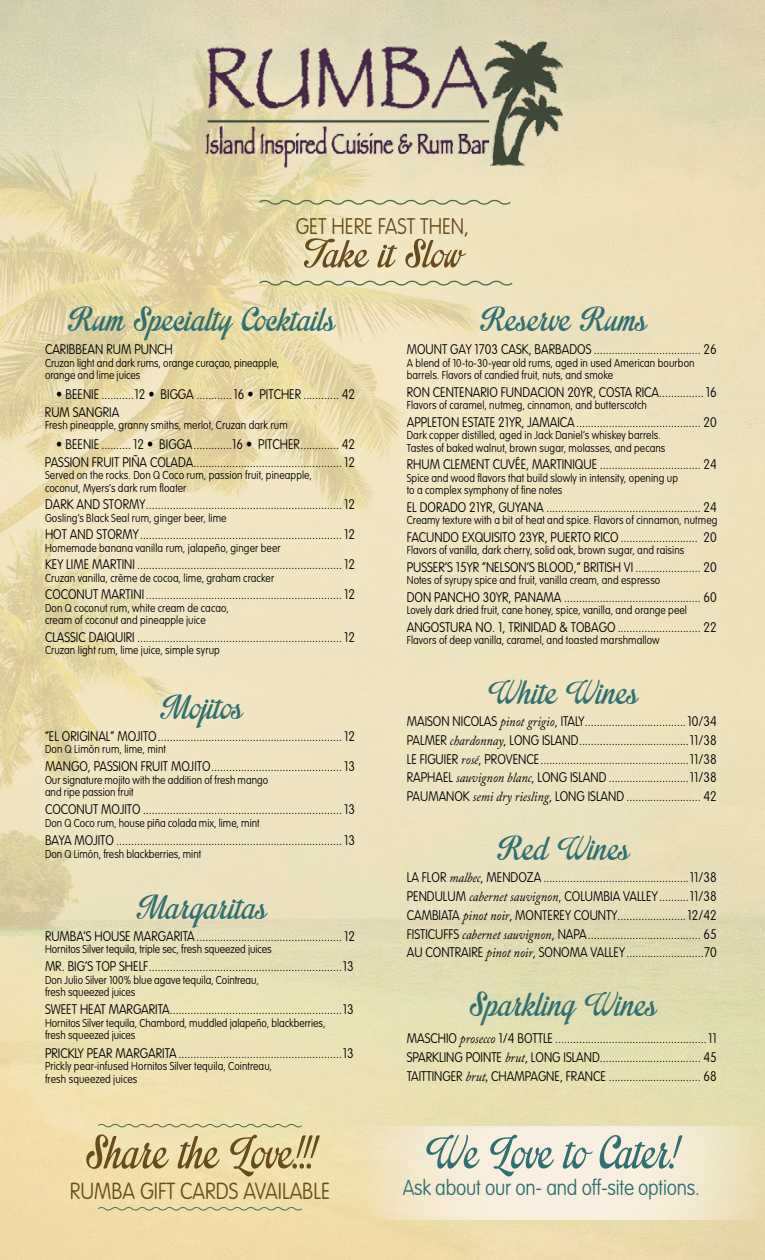
<style>
.page{position:relative;width:765px;height:1260px;background:#fff}
.page>*{position:absolute;margin:0;border:0;box-sizing:border-box;transform-origin:0 0}
.t1{font:64.25px "Impregnable Personal Use Only";color:#684c1d;scale:.9 1}
.t2{font:64.25px "Impregnable Personal Use Only";color:#307072;scale:.9 1}
.t3{font:53.88px "Impregnable Personal Use Only";color:#684c1d}
.t4{font:46.25px "Impregnable Personal Use Only";color:#307072}
.t5{font:100 23px "VAG Rounded";color:#684c1d;scale:.9 1}
.t6{font:100 22.25px "VAG Rounded";color:#684c1d;scale:.9 1}
.t7{font:100 21.25px "VAG Rounded";letter-spacing:-.01em;color:#307072;scale:.9 1}
.t8{font:100 13.75px/18.8px "VAG Rounded";color:#000;text-align:justify;scale:.9 1}
.t9{font:100 11.25px/12.5px "VAG Rounded";letter-spacing:.01em;color:#000;scale:.9 1}
.s1{font-family:"Adobe Caslon Pro";font-weight:400;font-style:italic}
</style>
<div class="page">
<img style="left:0;top:0;width:765px;height:1260px">
<svg style="left:258px;top:198px;width:254px;height:9px"></svg>
<svg style="left:258px;top:279px;width:256px;height:8px"></svg>
<svg style="left:97px;top:1206px;width:206px;height:6px"></svg>
<svg style="left:97px;top:1123px;width:206px;height:6px"></svg>
<svg style="left:360px;top:1126px;width:405px;height:93px;fill:#f6edd9"></svg>
<img style="left:202px;top:35px;width:360px;height:135px">
<h3 class="t6" style="left:296px;top:214px;width:194px">GET HERE FAST THEN,</h3>
<h2 class="t3" style="left:304px;top:230px;width:159px">Take it Slow</h2>
<h3 class="t4" style="left:68px;top:299px;width:269px">Rum Specialty Cocktails</h3>
<p class="t8" style="left:45px;top:341px;width:144px">CARIBBEAN RUM PUNCH</p>
<p class="t9" style="left:45px;top:357px;width:262px">Cruzan light and dark rums, orange curaçao, pineapple, orange and lime juices</p>
<p class="t8" style="left:45px;top:386px;width:346px;line-height:17.5px;text-indent:11px">• BEENIE ...........12 • BIGGA ............16 • PITCHER ............ 42<br>RUM SANGRIA</p>
<p class="t9" style="left:45px;top:420px;width:271px">Fresh pineapple, granny smiths, merlot, Cruzan dark rum</p>
<p class="t8" style="left:45px;top:436px;width:346px;line-height:17.5px;text-align:right">• BEENIE .......... 12 • BIGGA.............16 • PITCHER............. 42<br>PASSION FRUIT PIÑA COLADA.................................................. 12</p>
<p class="t9" style="left:45px;top:470px;width:298px">Served on the rocks. Don Q Coco rum, passion fruit, pineapple, coconut, Myers’s dark rum floater</p>
<p class="t8" style="left:45px;top:496px;width:346px">DARK AND STORMY.................................................................. 12</p>
<p class="t9" style="left:45px;top:512px;width:203px">Gosling’s Black Seal rum, ginger beer, lime</p>
<p class="t8" style="left:45px;top:526px;width:346px">HOT AND STORMY.................................................................... 12</p>
<p class="t9" style="left:45px;top:542px;width:263px">Homemade banana vanilla rum, jalapeño, ginger beer</p>
<p class="t8" style="left:45px;top:556px;width:346px">KEY LIME MARTINI ..................................................................... 12</p>
<p class="t9" style="left:45px;top:572px;width:256px">Cruzan vanilla, crème de cocoa, lime, graham cracker</p>
<p class="t8" style="left:45px;top:586px;width:346px">COCONUT MARTINI .................................................................. 12</p>
<p class="t9" style="left:45px;top:602px;width:206px">Don Q coconut rum, white cream de cacao, cream of coconut and pineapple juice</p>
<p class="t8" style="left:45px;top:628px;width:346px">CLASSIC DAIQUIRI ..................................................................... 12</p>
<p class="t9" style="left:45px;top:645px;width:196px">Cruzan light rum, lime juice, simple syrup</p>
<h3 class="t4" style="left:160px;top:687px;width:84px">Mojitos</h3>
<p class="t8" style="left:45px;top:727px;width:346px">“EL ORIGINAL” MOJITO.............................................................. 12</p>
<p class="t9" style="left:45px;top:743px;width:136px">Don Q Limón rum, lime, mint</p>
<p class="t8" style="left:45px;top:758px;width:346px">MANGO, PASSION FRUIT MOJITO............................................ 13</p>
<p class="t9" style="left:45px;top:774px;width:250px">Our signature mojito with the addition of fresh mango and ripe passion fruit</p>
<p class="t8" style="left:45px;top:801px;width:346px">COCONUT MOJITO ................................................................... 13</p>
<p class="t9" style="left:45px;top:817px;width:240px">Don Q Coco rum, house piña colada mix, lime, mint</p>
<p class="t8" style="left:45px;top:831px;width:346px">BAYA MOJITO ............................................................................ 13</p>
<p class="t9" style="left:45px;top:848px;width:175px">Don Q Limón, fresh blackberries, mint</p>
<h3 class="t4" style="left:137px;top:887px;width:132px">Margaritas</h3>
<p class="t8" style="left:45px;top:927px;width:346px">RUMBA’S HOUSE MARGARITA................................................. 12</p>
<p class="t9" style="left:45px;top:943px;width:253px">Hornitos Silver tequila, triple sec, fresh squeezed juices</p>
<p class="t8" style="left:45px;top:958px;width:345px">MR. BIG’S TOP SHELF.................................................................13</p>
<p class="t9" style="left:45px;top:974px;width:239px">Don Julio Silver 100% blue agave tequila, Cointreau, fresh squeezed juices</p>
<p class="t8" style="left:45px;top:1001px;width:345px">SWEET HEAT MARGARITA..........................................................13</p>
<p class="t9" style="left:45px;top:1017px;width:313px">Hornitos Silver tequila, Chambord, muddled jalapeño, blackberries, fresh squeezed juices</p>
<p class="t8" style="left:45px;top:1044px;width:345px">PRICKLY PEAR MARGARITA .......................................................13</p>
<p class="t9" style="left:45px;top:1060px;width:254px">Prickly pear-infused Hornitos Silver tequila, Cointreau, fresh squeezed juices</p>
<h1 class="t1" style="left:86px;top:1124px;width:254px">Share the Love!!!</h1>
<h3 class="t5" style="left:70px;top:1178px;width:291px">RUMBA GIFT CARDS AVAILABLE</h3>
<h3 class="t4" style="left:480px;top:299px;width:168px">Reserve Rums</h3>
<p class="t8" style="left:407px;top:341px;width:346px">MOUNT GAY 1703 CASK, BARBADOS .................................... 26</p>
<p class="t9" style="left:407px;top:357px;width:321px">A blend of 10-to-30-year old rums, aged in used American bourbon barrels. Flavors of candied fruit, nuts, and smoke</p>
<p class="t8" style="left:407px;top:383px;width:346px">RON CENTENARIO FUNDACION 20YR, COSTA RICA............... 16</p>
<p class="t9" style="left:407px;top:400px;width:268px">Flavors of caramel, nutmeg, cinnamon, and butterscotch</p>
<p class="t8" style="left:407px;top:413px;width:346px">APPLETON ESTATE 21YR, JAMAICA.......................................... 20</p>
<p class="t9" style="left:407px;top:430px;width:289px">Dark copper distilled, aged in Jack Daniel’s whiskey barrels.<br>Tastes of baked walnut, brown sugar, molasses, and pecans</p>
<p class="t8" style="left:407px;top:456px;width:346px">RHUM CLEMENT CUVÉE, MARTINIQUE .................................. 24</p>
<p class="t9" style="left:407px;top:472px;width:303px">Spice and wood flavors that build slowly in intensity, opening up to a complex symphony of fine notes</p>
<p class="t8" style="left:407px;top:498px;width:346px">EL DORADO 21YR, GUYANA .................................................... 24</p>
<p class="t9" style="left:407px;top:515px;width:347px">Creamy texture with a bit of heat and spice. Flavors of cinnamon, nutmeg</p>
<p class="t8" style="left:407px;top:528px;width:346px">FACUNDO EXQUISITO 23YR, PUERTO RICO .......................... 20</p>
<p class="t9" style="left:407px;top:545px;width:310px">Flavors of vanilla, dark cherry, solid oak, brown sugar, and raisins</p>
<p class="t8" style="left:407px;top:558px;width:346px">PUSSER’S 15YR “NELSON’S BLOOD,” BRITISH VI ...................... 20</p>
<p class="t9" style="left:407px;top:575px;width:283px">Notes of syrupy spice and fruit, vanilla cream, and espresso</p>
<p class="t8" style="left:407px;top:588px;width:346px">DON PANCHO 30YR, PANAMA .............................................. 60</p>
<p class="t9" style="left:407px;top:605px;width:313px">Lovely dark dried fruit, cane honey, spice, vanilla, and orange peel</p>
<p class="t8" style="left:407px;top:618px;width:346px">ANGOSTURA NO. 1, TRINIDAD &amp; TOBAGO ............................ 22</p>
<p class="t9" style="left:407px;top:635px;width:283px">Flavors of deep vanilla, caramel, and toasted marshmallow</p>
<h3 class="t4" style="left:489px;top:671px;width:151px">White Wines</h3>
<p class="t8" style="left:407px;top:712px;width:346px">MAISON NICOLAS <span class="s1">pinot grigio</span>, ITALY..................................10/34<br>PALMER <span class="s1">chardonnay</span>, LONG ISLAND.....................................11/38<br>LE FIGUIER <span class="s1">rosé</span>, PROVENCE..................................................11/38<br>RAPHAEL <span class="s1">sauvignon blanc</span>, LONG ISLAND ...........................11/38<br>PAUMANOK <span class="s1">semi dry riesling</span>, LONG ISLAND ......................... 42</p>
<h3 class="t4" style="left:497px;top:828px;width:134px">Red Wines</h3>
<p class="t8" style="left:407px;top:869px;width:346px">LA FLOR <span class="s1">malbec</span>, MENDOZA .................................................11/38<br>PENDULUM <span class="s1">cabernet sauvignon</span>, COLUMBIA VALLEY ..........11/38<br>CAMBIATA <span class="s1">pinot noir</span>, MONTEREY COUNTY.......................12/42<br>FISTICUFFS <span class="s1">cabernet sauvignon</span>, NAPA...................................... 65<br>AU CONTRAIRE <span class="s1">pinot noir</span>, SONOMA VALLEY ..........................70</p>
<h3 class="t4" style="left:470px;top:984px;width:188px">Sparkling Wines</h3>
<p class="t8" style="left:407px;top:1030px;width:346px">MASCHIO <span class="s1">prosecco</span> 1/4 BOTTLE ...................................................11<br>SPARKLING POINTE <span class="s1">brut</span>, LONG ISLAND.................................. 45<br>TAITTINGER <span class="s1">brut,</span> CHAMPAGNE, FRANCE ............................... 68</p>
<h1 class="t2" style="left:426px;top:1124px;width:280px">We Love to Cater!</h1>
<h3 class="t7" style="left:403px;top:1175px;width:332px">Ask about our on- and off-site options.</h3>
</div>
